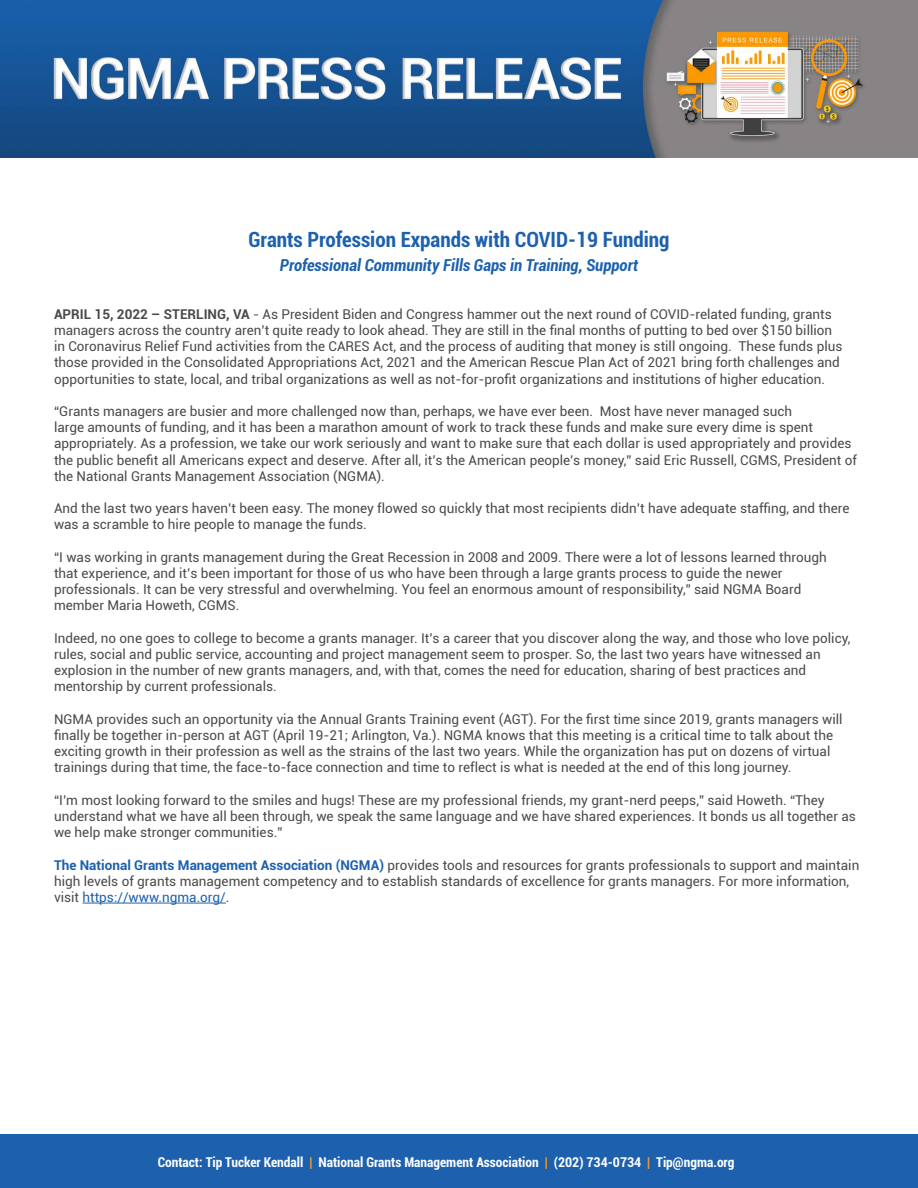
<style>
.page{position:relative;width:918px;height:1188px;background:#fff}
.page>*{position:absolute;margin:0;border:0;box-sizing:border-box;transform-origin:0 0}
.t1{font:700 condensed 21px "Roboto";color:#1d61ae}
.t2{font:italic 700 condensed 16.5px "Roboto";color:#1d61ae}
.t3{font:13.5px/16.2px "Roboto";color:#4a4a4b}
.t4{font:700 condensed 13.5px "Roboto";color:#fff}
.s1{font-weight:700}
.s2{font-weight:700;color:#1d61ae}
.s3{color:#1d61ae}
.s4{color:#f8991d}
</style>
<div class="page">
<img style="left:0;top:0;width:918px;height:158px">
<hr style="left:83px;top:903px;width:143px;height:1px;background:#1d61ae">
<div style="left:0;top:1134px;width:918px;height:54px;background:#1d61ae"></div>
<h1 class="t1" style="left:248px;top:225px;width:423px">Grants Profession Expands with COVID-19 Funding</h1>
<p class="t2" style="left:280px;top:253px;width:360px">Professional Community Fills Gaps in Training, Support</p>
<p class="t3" style="left:54px;top:305px;width:790px"><span class="s1">APRIL 15, 2022 – STERLING, VA</span> - As President Biden and Congress hammer out the next round of COVID-related funding, grants managers across the country aren’t quite ready to look ahead. They are still in the final months of putting to bed over $150 billion in Coronavirus Relief Fund activities from the CARES Act, and the process of auditing that money is still ongoing. These funds plus those provided in the Consolidated Appropriations Act, 2021 and the American Rescue Plan Act of 2021 bring forth challenges and opportunities to state, local, and tribal organizations as well as not-for-profit organizations and institutions of higher education.</p>
<p class="t3" style="left:54px;top:403px;width:804px">“Grants managers are busier and more challenged now than, perhaps, we have ever been. Most have never managed such<br>large amounts of funding, and it has been a marathon amount of work to track these funds and make sure every dime is spent appropriately. As a profession, we take our work seriously and want to make sure that each dollar is used appropriately and provides the public benefit all Americans expect and deserve. After all, it’s the American people’s money,” said Eric Russell, CGMS, President of the National Grants Management Association (NGMA).</p>
<p class="t3" style="left:54px;top:500px;width:797px">And the last two years haven’t been easy. The money flowed so quickly that most recipients didn’t have adequate staffing, and there was a scramble to hire people to manage the funds.</p>
<p class="t3" style="left:54px;top:548px;width:774px">“I was working in grants management during the Great Recession in 2008 and 2009. There were a lot of lessons learned through that experience, and it’s been important for those of us who have been through a large grants process to guide the newer professionals. It can be very stressful and overwhelming. You feel an enormous amount of responsibility,” said NGMA Board member Maria Howeth, CGMS.</p>
<p class="t3" style="left:54px;top:629px;width:798px">Indeed, no one goes to college to become a grants manager. It’s a career that you discover along the way, and those who love policy, rules, social and public service, accounting and project management seem to prosper. So, the last two years have witnessed an explosion in the number of new grants managers, and, with that, comes the need for education, sharing of best practices and mentorship by current professionals.</p>
<p class="t3" style="left:54px;top:710px;width:790px">NGMA provides such an opportunity via the Annual Grants Training event (AGT). For the first time since 2019, grants managers will finally be together in-person at AGT (April 19-21; Arlington, Va.). NGMA knows that this meeting is a critical time to talk about the exciting growth in their profession as well as the strains of the last two years. While the organization has put on dozens of virtual trainings during that time, the face-to-face connection and time to reflect is what is needed at the end of this long journey.</p>
<p class="t3" style="left:54px;top:791px;width:803px">“I’m most looking forward to the smiles and hugs! These are my professional friends, my grant-nerd peeps,” said Howeth. “They understand what we have all been through, we speak the same language and we have shared experiences. It bonds us all together as we help make stronger communities.”</p>
<p class="t3" style="left:54px;top:856px;width:807px"><span class="s2">The National Grants Management Association (NGMA)</span> provides tools and resources for grants professionals to support and maintain high levels of grants management competency and to establish standards of excellence for grants managers. For more information, visit <span class="s3">https://www.ngma.org/</span>.</p>
<p class="t4" style="left:158px;top:1153px;width:578px">Contact: Tip Tucker Kendall <span class="s4">|</span> National Grants Management Association <span class="s4">|</span> (202) 734-0734 <span class="s4">|</span> Tip@ngma.org</p>
</div>
